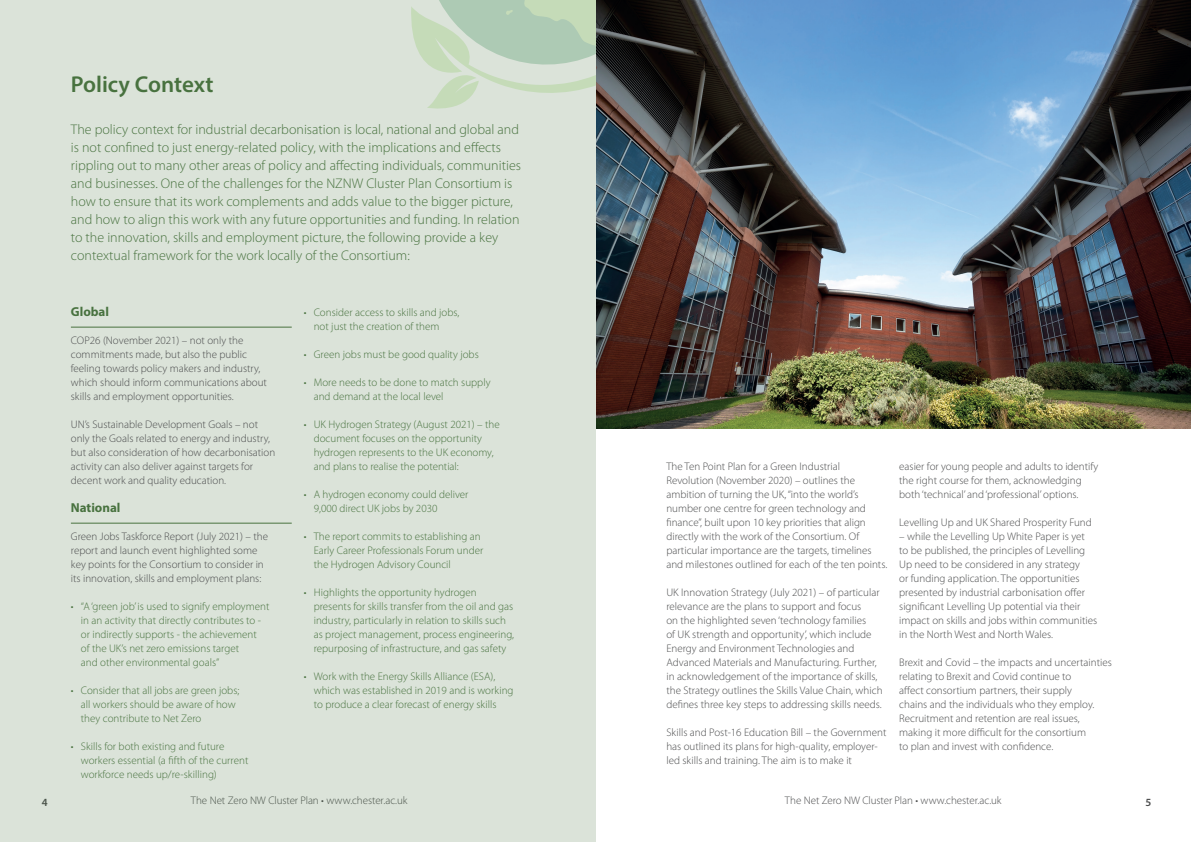
<style>
.page{position:relative;width:1191px;height:842px;background:#fff}
.page>*{position:absolute;margin:0;border:0;box-sizing:border-box;transform-origin:0 0}
.t1{font:600 23px "Myriad Pro";color:#48723f}
.t2{font:300 14px/18px "Myriad Pro";color:#48723f}
.t3{font:700 13px "Myriad Pro";color:#48723f}
.t4{font:300 11px/14px "Myriad Pro";color:#4b4c4d}
.t5{font:300 11px/14px "Myriad Pro";color:#48723f}
.t6{font:600 11px "Myriad Pro";color:#4b4c4d}
</style>
<div class="page">
<div style="left:0;top:0;width:595px;height:842px;background:#dbe3d9"></div>
<hr style="left:71px;top:327px;width:221px;height:1px;background:#48723f">
<hr style="left:71px;top:523px;width:221px;height:1px;background:#48723f">
<svg style="left:411px;top:0;width:130px;height:109px"></svg>
<svg style="left:541px;top:0;width:55px;height:196px"></svg>
<img style="left:596px;top:0;width:595px;height:428px">
<h1 class="t1" style="left:71px;top:70px;width:144px">Policy Context</h1>
<p class="t2" style="left:71px;top:120px;width:451px">The policy context for industrial decarbonisation is local, national and global and is not confined to just energy-related policy, with the implications and effects rippling out to many other areas of policy and affecting individuals, communities and businesses. One of the challenges for the NZNW Cluster Plan Consortium is how to ensure that its work complements and adds value to the bigger picture, and how to align this work with any future opportunities and funding. In relation to the innovation, skills and employment picture, the following provide a key contextual framework for the work locally of the Consortium:</p>
<p class="t3" style="left:71px;top:303px;width:40px">Global</p>
<p class="t4" style="left:71px;top:333px;width:198px">COP26 (November 2021) – not only the commitments made, but also the public feeling towards policy makers and industry, which should inform communications about skills and employment opportunities.</p>
<p class="t4" style="left:71px;top:417px;width:206px">UN’s Sustainable Development Goals – not only the Goals related to energy and industry, but also consideration of how decarbonisation activity can also deliver against targets for decent work and quality education.</p>
<p class="t3" style="left:71px;top:499px;width:51px">National</p>
<p class="t4" style="left:71px;top:529px;width:199px">Green Jobs Taskforce Report (July 2021) – the report and launch event highlighted some key points for the Consortium to consider in its innovation, skills and employment plans:</p>
<p class="t5" style="left:81px;top:599px;width:190px;text-indent:-10px">• “A ‘green job’ is used to signify employment in an activity that directly contributes to - or indirectly supports - the achievement<br>of the UK’s net zero emissions target<br>and other environmental goals”</p>
<p class="t5" style="left:81px;top:683px;width:160px;text-indent:-10px">• Consider that all jobs are green jobs; all workers should be aware of how they contribute to Net Zero</p>
<p class="t5" style="left:81px;top:739px;width:169px;text-indent:-10px">• Skills for both existing and future workers essential (a fifth of the current workforce needs up/re-skilling)</p>
<p class="t5" style="left:314px;top:305px;width:147px;text-indent:-10px">• Consider access to skills and jobs, not just the creation of them</p>
<p class="t5" style="left:304px;top:347px;width:176px">• Green jobs must be good quality jobs</p>
<p class="t5" style="left:314px;top:375px;width:178px;text-indent:-10px">• More needs to be done to match supply and demand at the local level</p>
<p class="t5" style="left:314px;top:417px;width:187px;text-indent:-10px">• UK Hydrogen Strategy (August 2021) – the document focuses on the opportunity hydrogen represents to the UK economy, and plans to realise the potential:</p>
<p class="t5" style="left:314px;top:487px;width:156px;text-indent:-10px">• A hydrogen economy could deliver<br>9,000 direct UK jobs by 2030</p>
<p class="t5" style="left:314px;top:529px;width:171px;text-indent:-10px">• The report commits to establishing an<br>Early Career Professionals Forum under the Hydrogen Advisory Council</p>
<p class="t5" style="left:314px;top:585px;width:202px;text-indent:-10px">• Highlights the opportunity hydrogen presents for skills transfer from the oil and gas industry, particularly in relation to skills such as project management, process engineering, repurposing of infrastructure, and gas safety</p>
<p class="t5" style="left:314px;top:669px;width:201px;text-indent:-10px">• Work with the Energy Skills Alliance (ESA), which was established in 2019 and is working to produce a clear forecast of energy skills</p>
<p class="t4" style="left:666px;top:459px;width:222px">The Ten Point Plan for a Green Industrial Revolution (November 2020) – outlines the ambition of turning the UK, “into the world’s number one centre for green technology and finance”, built upon 10 key priorities that align directly with the work of the Consortium. Of particular importance are the targets, timelines and milestones outlined for each of the ten points.</p>
<p class="t4" style="left:666px;top:585px;width:218px">UK Innovation Strategy (July 2021) – of particular relevance are the plans to support and focus<br>on the highlighted seven ‘technology families<br>of UK strength and opportunity’, which include Energy and Environment Technologies and Advanced Materials and Manufacturing. Further, in acknowledgement of the importance of skills, the Strategy outlines the Skills Value Chain, which defines three key steps to addressing skills needs.</p>
<p class="t4" style="left:666px;top:725px;width:222px">Skills and Post-16 Education Bill – the Government has outlined its plans for high-quality, employer&shy;led skills and training. The aim is to make it</p>
<p class="t4" style="left:899px;top:459px;width:200px">easier for young people and adults to identify the right course for them, acknowledging both ‘technical’ and ‘professional’ options.</p>
<p class="t4" style="left:899px;top:515px;width:194px">Levelling Up and UK Shared Prosperity Fund</p>
<p class="t4" style="left:899px;top:529px;width:199px">– while the Levelling Up White Paper is yet<br>to be published, the principles of Levelling Up need to be considered in any strategy<br>or funding application. The opportunities presented by industrial carbonisation offer significant Levelling Up potential via their impact on skills and jobs within communities in the North West and North Wales.</p>
<p class="t4" style="left:899px;top:655px;width:214px">Brexit and Covid – the impacts and uncertainties relating to Brexit and Covid continue to<br>affect consortium partners, their supply<br>chains and the individuals who they employ.<br>Recruitment and retention are real issues, making it more difficult for the consortium<br>to plan and invest with confidence.</p>
<p class="t6" style="left:42px;top:795px;width:7px">4</p>
<p class="t4" style="left:191px;top:793px;width:218px">The Net Zero NW Cluster Plan • www.chester.ac.uk</p>
<p class="t4" style="left:785px;top:793px;width:218px">The Net Zero NW Cluster Plan • www.chester.ac.uk</p>
<p class="t6" style="left:1145px;top:795px;width:7px">5</p>
</div>
